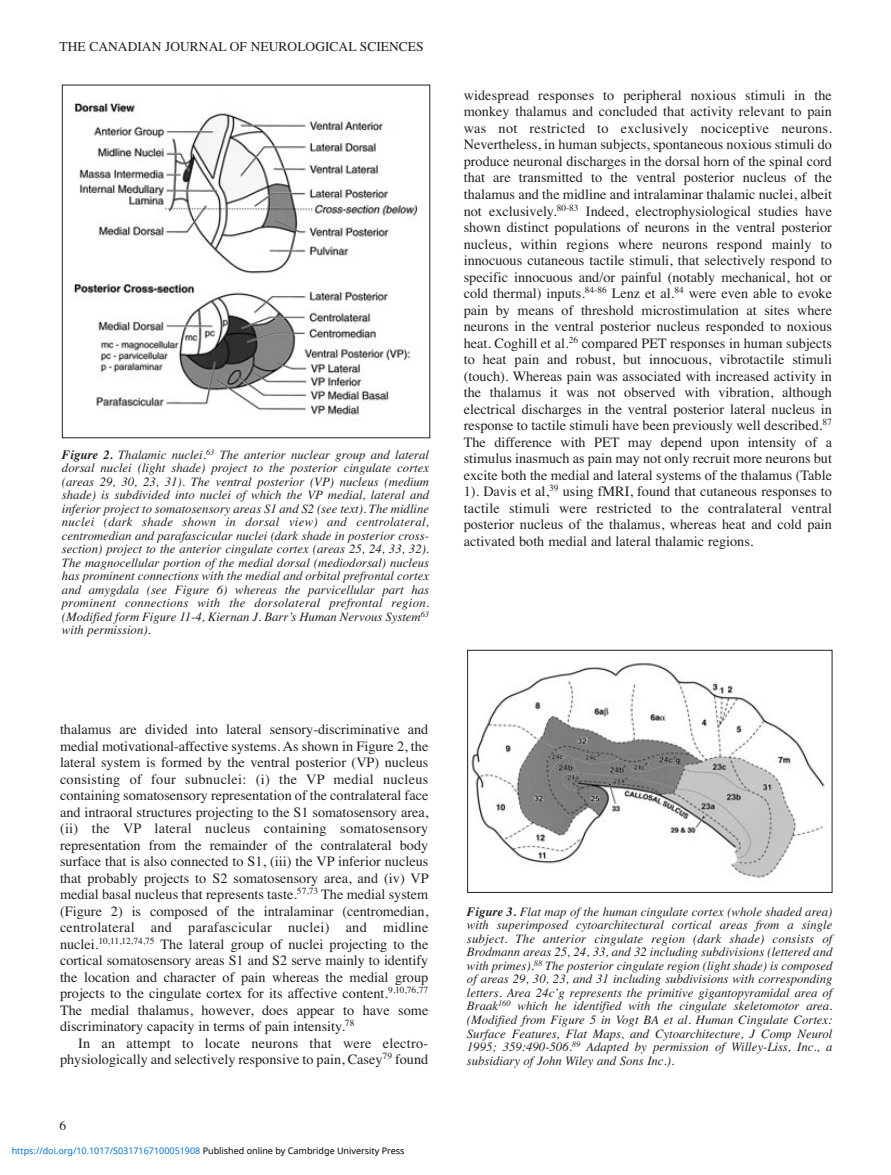
<style>
.page{position:relative;width:891px;height:1175px;background:#fff}
.page>*{position:absolute;margin:0;border:0;box-sizing:border-box;transform-origin:0 0}
.t1{font:14.25px/16.5px "Times";color:#231f20;text-align:justify}
.t2{font:13.5px "Times";color:#231f20}
.t3{font:italic 12.75px/13.5px "Times";color:#231f20;text-align:justify}
.t4{font:9px "Noto Sans";color:#0172cf}
.s1{font-weight:700}
.s2{color:#000}
</style>
<div class="page">
<img style="left:74px;top:102px;width:344px;height:313px">
<img style="left:471px;top:663px;width:354px;height:215px">
<div style="left:467px;top:650px;width:365px;height:242px;border:1px solid #231f20"></div>
<p class="t2" style="left:60px;top:38px;width:366px">THE CANADIAN JOURNAL OF NEUROLOGICAL SCIENCES</p>
<p class="t3" style="left:62px;top:448px;width:369px"><span class="s1">Figure 2.</span> Thalamic nuclei.<sup>63</sup> The anterior nuclear group and lateral dorsal nuclei (light shade) project to the posterior cingulate cortex (areas 29, 30, 23, 31). The ventral posterior (VP) nucleus (medium shade) is subdivided into nuclei of which the VP medial, lateral and inferior project to somatosensory areas S1 and S2 (see text). The midline nuclei (dark shade shown in dorsal view) and centrolateral, centromedian and parafascicular nuclei (dark shade in posterior cross&shy;section) project to the anterior cingulate cortex (areas 25, 24, 33, 32).<br>The magnocellular portion of the medial dorsal (mediodorsal) nucleus has prominent connections with the medial and orbital prefrontal cortex and amygdala (see Figure 6) whereas the parvicellular part has prominent connections with the dorsolateral prefrontal region. (Modified form Figure 11-4, Kiernan J. Barr’s Human Nervous System<sup>63 </sup>with permission).</p>
<p class="t1" style="left:464px;top:87px;width:370px">widespread responses to peripheral noxious stimuli in the monkey thalamus and concluded that activity relevant to pain was not restricted to exclusively nociceptive neurons.<br>Nevertheless, in human subjects, spontaneous noxious stimuli do produce neuronal discharges in the dorsal horn of the spinal cord that are transmitted to the ventral posterior nucleus of the thalamus and the midline and intralaminar thalamic nuclei, albeit not exclusively.<sup>80-83</sup> Indeed, electrophysiological studies have shown distinct populations of neurons in the ventral posterior nucleus, within regions where neurons respond mainly to innocuous cutaneous tactile stimuli, that selectively respond to specific innocuous and/or painful (notably mechanical, hot or cold thermal) inputs.<sup>84-86</sup> Lenz et al.<sup>84</sup> were even able to evoke pain by means of threshold microstimulation at sites where neurons in the ventral posterior nucleus responded to noxious heat. Coghill et al.<sup>26</sup> compared PET responses in human subjects to heat pain and robust, but innocuous, vibrotactile stimuli (touch). Whereas pain was associated with increased activity in the thalamus it was not observed with vibration, although electrical discharges in the ventral posterior lateral nucleus in response to tactile stimuli have been previously well described.<sup>87<br></sup>The difference with PET may depend upon intensity of a stimulus inasmuch as pain may not only recruit more neurons but excite both the medial and lateral systems of the thalamus (Table 1). Davis et al,<sup>39</sup> using fMRI, found that cutaneous responses to tactile stimuli were restricted to the contralateral ventral posterior nucleus of the thalamus, whereas heat and cold pain activated both medial and lateral thalamic regions.</p>
<p class="t1" style="left:60px;top:721px;width:370px">thalamus are divided into lateral sensory-discriminative and medial motivational-affective systems. As shown in Figure 2, the lateral system is formed by the ventral posterior (VP) nucleus consisting of four subnuclei: (i) the VP medial nucleus containing somatosensory representation of the contralateral face and intraoral structures projecting to the S1 somatosensory area, (ii) the VP lateral nucleus containing somatosensory representation from the remainder of the contralateral body surface that is also connected to S1, (iii) the VP inferior nucleus that probably projects to S2 somatosensory area, and (iv) VP medial basal nucleus that represents taste.<sup>57,73</sup> The medial system (Figure 2) is composed of the intralaminar (centromedian, centrolateral and parafascicular nuclei) and midline nuclei.<sup>10,11,12,74,75</sup> The lateral group of nuclei projecting to the cortical somatosensory areas S1 and S2 serve mainly to identify the location and character of pain whereas the medial group projects to the cingulate cortex for its affective content.<sup>9,10,76,77<br></sup>The medial thalamus, however, does appear to have some discriminatory capacity in terms of pain intensity.<sup>78</sup></p>
<p class="t1" style="left:60px;top:1034px;width:370px;text-align:right">In an attempt to locate neurons that were electro&shy;physiologically and selectively responsive to pain, Casey<sup>79</sup> found</p>
<p class="t2" style="left:60px;top:1117px;width:8px">6</p>
<p class="t4" style="left:12px;top:1143px;width:394px">https://doi.org/10.1017/S0317167100051908 <span class="s2">Published online by Cambridge University Press</span></p>
<p class="t3" style="left:467px;top:904px;width:367px"><span class="s1">Figure 3.</span> Flat map of the human cingulate cortex (whole shaded area) with superimposed cytoarchitectural cortical areas from a single subject. The anterior cingulate region (dark shade) consists of Brodmann areas 25, 24, 33, and 32 including subdivisions (lettered and with primes).<sup>88</sup> The posterior cingulate region (light shade) is composed of areas 29, 30, 23, and 31 including subdivisions with corresponding letters. Area 24c’g represents the primitive gigantopyramidal area of Braak<sup>160</sup> which he identified with the cingulate skeletomotor area. (Modified from Figure 5 in Vogt BA et al. Human Cingulate Cortex:<br>Surface Features, Flat Maps, and Cytoarchitecture, J Comp Neurol 1995; 359:490-506.<sup>89</sup> Adapted by permission of Willey-Liss, Inc., a subsidiary of John Wiley and Sons Inc.).</p>
</div>
